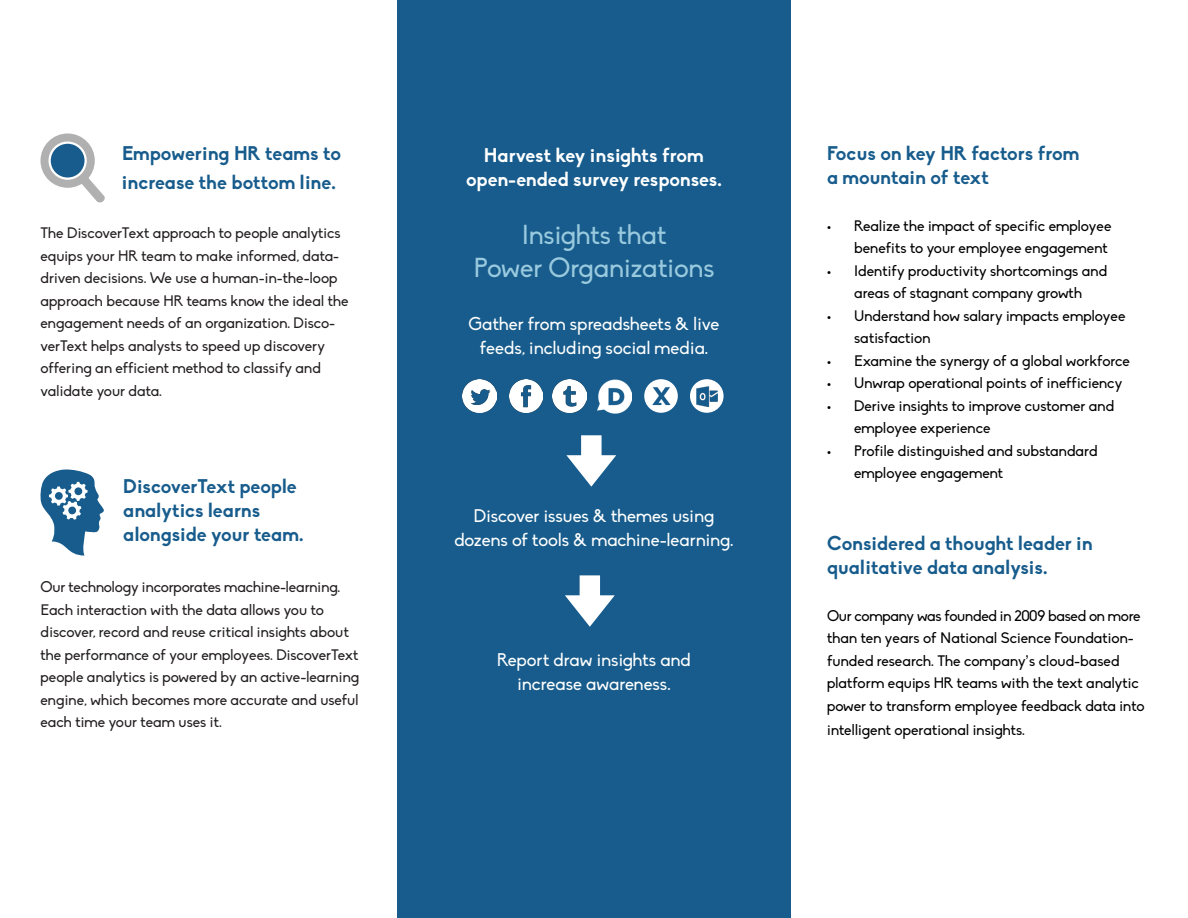
<style>
.page{position:relative;width:1188px;height:918px;background:#fff}
.page>*{position:absolute;margin:0;border:0;box-sizing:border-box;transform-origin:0 0}
.t1{font:27px/33px "Biko";color:#99c9de;text-align:center}
.t2{font:700 19.5px/24px "Biko";color:#175c8c}
.t3{font:700 19.5px/24px "Biko";color:#fff;text-align:center}
.t4{font:18px/24px "Biko";color:#fff;text-align:center}
.t5{font:15px/22.5px "Biko";color:#000}
.t6{font:15px/22.5px "Biko";color:#231f20}
</style>
<div class="page">
<div style="left:398px;top:0;width:393px;height:918px;background:#175c8c"></div>
<svg style="left:566px;top:435px;width:50px;height:52px"></svg>
<svg style="left:565px;top:575px;width:50px;height:52px"></svg>
<div style="left:40px;top:133px;width:55px;height:55px;background:#b0b0b0;border-radius:50%"></div>
<div style="left:50px;top:143px;width:36px;height:36px;background:#175c8c;border-radius:50%"></div>
<div style="left:49px;top:142px;width:38px;height:38px;border:2px solid #fff;border-radius:50%"></div>
<svg style="left:78px;top:174px;width:27px;height:29px"></svg>
<svg style="left:40px;top:469px;width:64px;height:87px"></svg>
<div style="left:74px;top:487px;width:8px;height:8px;background:#175c8c;border-radius:50%"></div>
<img style="left:509px;top:379px;width:34px;height:33px">
<img style="left:463px;top:379px;width:33px;height:33px">
<img style="left:553px;top:379px;width:34px;height:34px">
<img style="left:598px;top:379px;width:34px;height:34px">
<div style="left:644px;top:379px;width:34px;height:34px;background:#fff;border-radius:50%"></div>
<img style="left:652px;top:387px;width:19px;height:18px">
<svg style="left:690px;top:379px;width:34px;height:34px"></svg>
<img style="left:693px;top:382px;width:28px;height:29px">
<p class="t2" style="left:122px;top:141px;width:221px">Empowering HR teams to</p>
<p class="t2" style="left:122px;top:170px;width:216px">increase the bottom line.</p>
<p class="t6" style="left:40px;top:222px;width:310px">The DiscoverText approach to people analytics equips your HR team to make informed, data&shy;driven decisions. We use a human-in-the-loop approach because HR teams know the ideal the engagement needs of an organization. Disco&shy;verText helps analysts to speed up discovery offering an efficient method to classify and validate your data.</p>
<p class="t2" style="left:123px;top:474px;width:175px">DiscoverText people</p>
<p class="t2" style="left:123px;top:498px;width:139px">analytics learns</p>
<p class="t2" style="left:123px;top:522px;width:182px">alongside your team.</p>
<p class="t6" style="left:40px;top:576px;width:320px">Our technology incorporates machine-learning.<br>Each interaction with the data allows you to discover, record and reuse critical insights about the performance of your employees. DiscoverText people analytics is powered by an active-learning engine, which becomes more accurate and useful each time your team uses it.</p>
<p class="t3" style="left:466px;top:143px;width:257px">Harvest key insights from open-ended survey responses.</p>
<p class="t1" style="left:474px;top:219px;width:242px">Insights that<br>Power Organizations</p>
<p class="t4" style="left:468px;top:312px;width:253px">Gather from spreadsheets &amp; live feeds, including social media.</p>
<p class="t4" style="left:454px;top:504px;width:281px">Discover issues &amp; themes using dozens of tools &amp; machine-learning.</p>
<p class="t4" style="left:497px;top:648px;width:195px">Report draw insights and increase awareness.</p>
<p class="t2" style="left:827px;top:142px;width:254px">Focus on key HR factors from a mountain of text</p>
<p class="t5" style="left:827px;top:215px;width:286px;text-align:right">• Realize the impact of specific employee benefits to your employee engagement</p>
<p class="t5" style="left:827px;top:260px;width:282px;text-align:center">• Identify productivity shortcomings and areas of stagnant company growth</p>
<p class="t5" style="left:854px;top:305px;width:273px;text-indent:-27px">• Understand how salary impacts employee satisfaction</p>
<p class="t5" style="left:827px;top:350px;width:305px">• Examine the synergy of a global workforce</p>
<p class="t5" style="left:827px;top:372px;width:297px">• Unwrap operational points of inefficiency</p>
<p class="t5" style="left:854px;top:395px;width:262px;text-indent:-27px">• Derive insights to improve customer and employee experience</p>
<p class="t5" style="left:854px;top:440px;width:245px;text-indent:-27px">• Profile distinguished and substandard employee engagement</p>
<p class="t2" style="left:827px;top:532px;width:267px">Considered a thought leader in qualitative data analysis.</p>
<p class="t5" style="left:827px;top:605px;width:319px">Our company was founded in 2009 based on more than ten years of National Science Foundation&shy;funded research. The company’s cloud-based platform equips HR teams with the text analytic power to transform employee feedback data into</p>
<p class="t5" style="left:827px;top:719px;width:199px">intelligent operational insights.</p>
</div>
